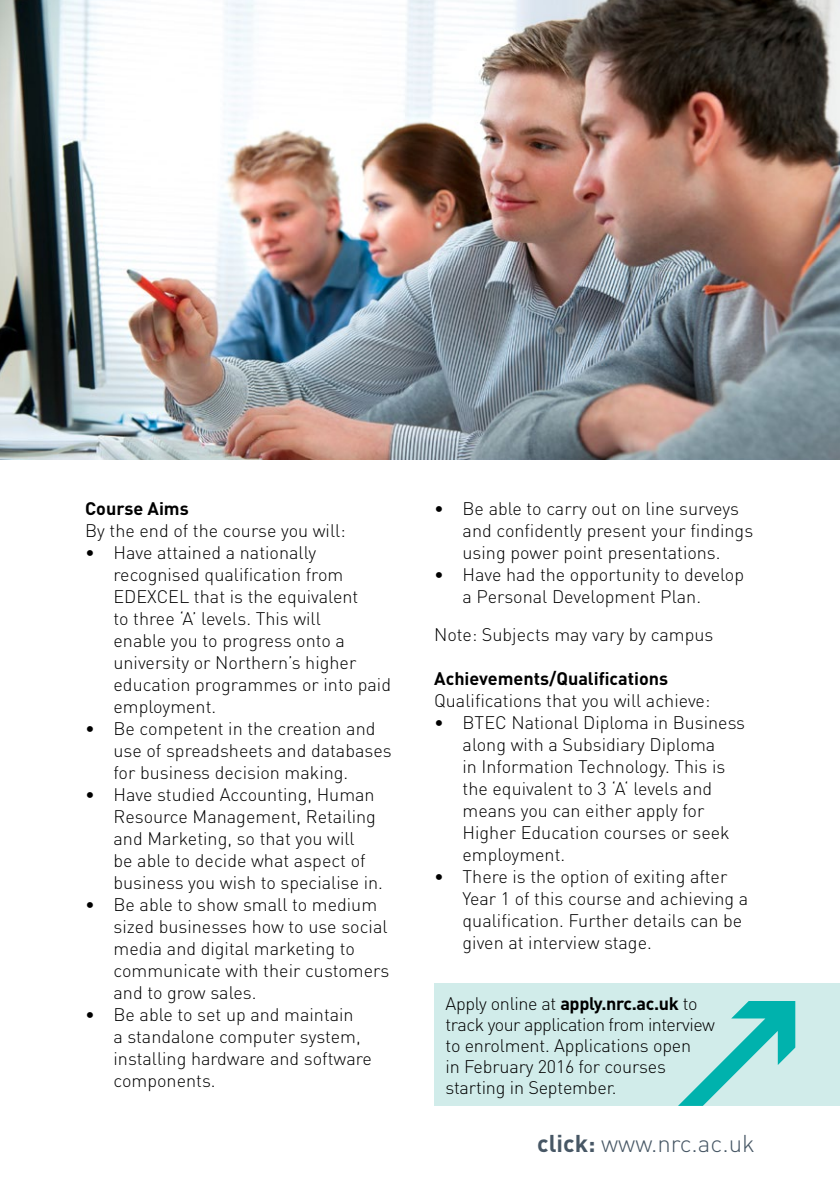
<style>
.page{position:relative;width:840px;height:1191px;background:#fff}
.page>*{position:absolute;margin:0;border:0;box-sizing:border-box;transform-origin:0 0}
.t1{font:300 24px "DIN";color:#475765}
.t2{font:300 18px/22px "DIN";color:#000}
.t3{font:300 18px/21px "DIN";letter-spacing:-.02em;color:#000}
.t4{font:700 18px "DIN";color:#000}
.s1{font-weight:700}
</style>
<div class="page">
<div style="left:434px;top:983px;width:405px;height:123px;background:#d1ecea"></div>
<svg style="left:678px;top:1001px;width:116px;height:105px"></svg>
<img style="left:0;top:0;width:839px;height:460px">
<p class="t4" style="left:85px;top:497px;width:105px">Course Aims</p>
<p class="t2" style="left:85px;top:519px;width:262px">By the end of the course you will:</p>
<p class="t2" style="left:113px;top:541px;width:279px;text-indent:-28px">• Have attained a nationally recognised qualification from<br>EDEXCEL that is the equivalent<br>to three ‘A’ levels. This will<br>enable you to progress onto a university or Northern’s higher education programmes or into paid employment.</p>
<p class="t2" style="left:113px;top:717px;width:279px;text-indent:-28px">• Be competent in the creation and use of spreadsheets and databases for business decision making.</p>
<p class="t2" style="left:113px;top:783px;width:271px;text-indent:-28px">• Have studied Accounting, Human<br>Resource Management, Retailing and Marketing, so that you will<br>be able to decide what aspect of business you wish to specialise in.</p>
<p class="t2" style="left:113px;top:893px;width:277px;text-indent:-28px">• Be able to show small to medium sized businesses how to use social media and digital marketing to communicate with their customers and to grow sales.</p>
<p class="t2" style="left:113px;top:1003px;width:260px;text-indent:-28px">• Be able to set up and maintain<br>a standalone computer system, installing hardware and software components.</p>
<p class="t2" style="left:462px;top:497px;width:292px;text-indent:-28px">• Be able to carry out on line surveys and confidently present your findings using power point presentations.</p>
<p class="t2" style="left:462px;top:563px;width:283px;text-indent:-28px">• Have had the opportunity to develop a Personal Development Plan.</p>
<p class="t2" style="left:434px;top:623px;width:280px">Note: Subjects may vary by campus</p>
<p class="t4" style="left:434px;top:666px;width:235px">Achievements/Qualifications</p>
<p class="t2" style="left:434px;top:689px;width:277px">Qualifications that you will achieve:</p>
<p class="t2" style="left:462px;top:711px;width:284px;text-indent:-28px">• BTEC National Diploma in Business along with a Subsidiary Diploma<br>in Information Technology. This is the equivalent to 3 ‘A‘ levels and means you can either apply for<br>Higher Education courses or seek employment.</p>
<p class="t2" style="left:462px;top:865px;width:287px;text-indent:-28px">• There is the option of exiting after Year 1 of this course and achieving a qualification. Further details can be given at interview stage.</p>
<p class="t3" style="left:445px;top:992px;width:271px">Apply online at <span class="s1">apply.nrc.ac.uk</span> to track your application from interview to enrolment. Applications open<br>in February 2016 for courses starting in September.</p>
<h1 class="t1" style="left:537px;top:1129px;width:219px"><span class="s1">click:</span> www.nrc.ac.uk</h1>
</div>
